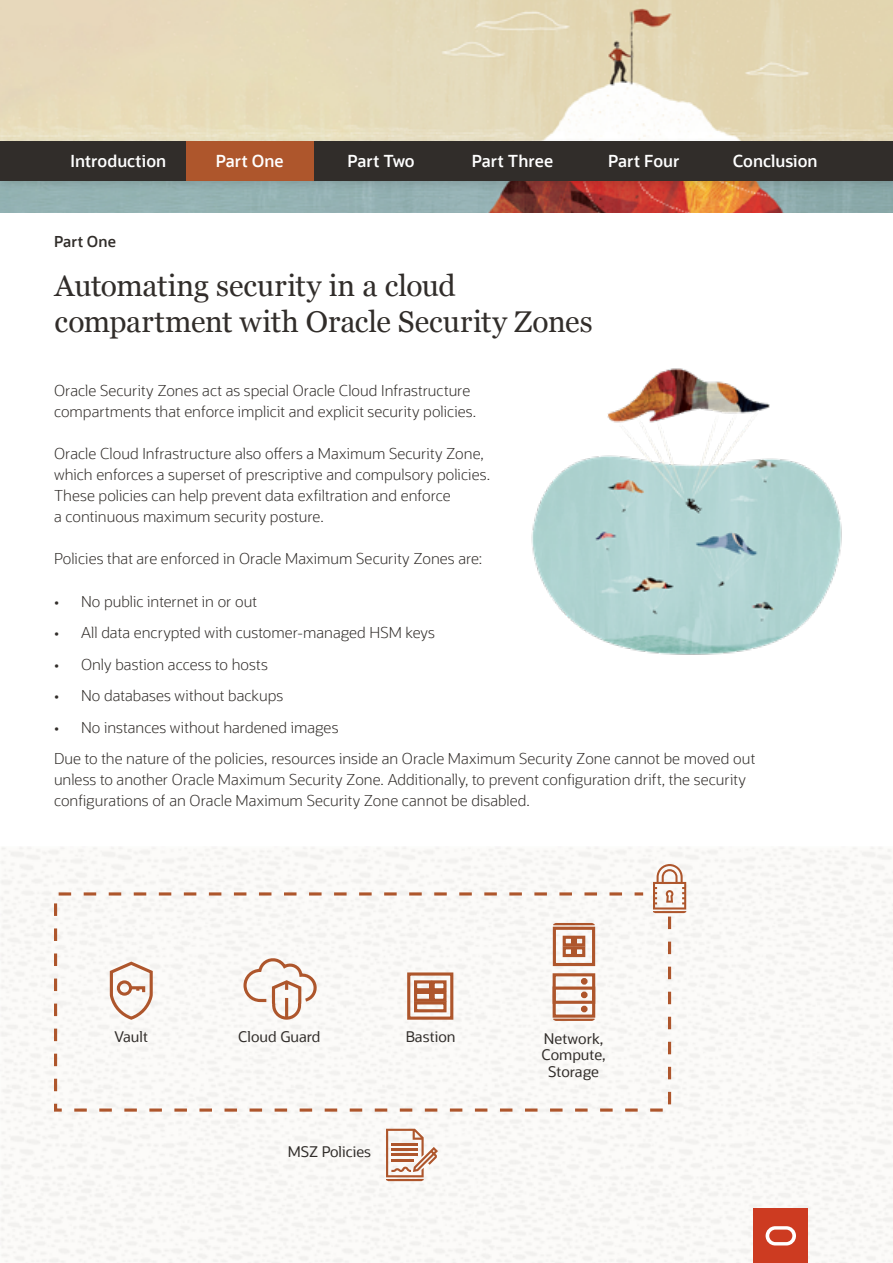
<style>
.page{position:relative;width:893px;height:1263px;background:#fff}
.page>*{position:absolute;margin:0;border:0;box-sizing:border-box;transform-origin:0 0}
.Title_20_24{font:30px/36px "Georgia";letter-spacing:-.005em;color:#312d2a}
.Body_10_14{font:600 16.5px "Oracle Sans";color:#fff}
.Body_10_14-2{font:300 15px/21px "Oracle Sans";letter-spacing:.005em;color:#312d2a}
.Title_20_24-2{font:600 15px "Oracle Sans";letter-spacing:.005em;color:#312d2a}
.t1{font:14.55px/16.6px "Oracle Sans";color:#312d2a;text-align:center}
</style>
<div class="page">
<img style="left:0;top:0;width:893px;height:213px">
<img style="left:0;top:847px;width:893px;height:416px">
<svg style="left:54px;top:891px;width:619px;height:222px"></svg>
<svg style="left:653px;top:864px;width:33px;height:49px"></svg>
<svg style="left:386px;top:1129px;width:52px;height:52px"></svg>
<div style="left:553px;top:973px;width:42px;height:45px;border:3px solid #ae562c"></div>
<div style="left:553px;top:986px;width:42px;height:18px;border:3px solid #ae562c"></div>
<div style="left:581px;top:978px;width:7px;height:7px;border:3px solid #ae562c;border-radius:50%"></div>
<div style="left:581px;top:991px;width:7px;height:7px;border:3px solid #ae562c;border-radius:50%"></div>
<div style="left:581px;top:1006px;width:7px;height:6px;border:3px solid #ae562c;border-radius:50%"></div>
<svg style="left:553px;top:1018px;width:42px;height:3px"></svg>
<div style="left:553px;top:927px;width:42px;height:39px;border:3px solid #ae562c"></div>
<div style="left:563px;top:936px;width:11px;height:10px;border:3px solid #ae562c"></div>
<div style="left:563px;top:946px;width:11px;height:11px;border:3px solid #ae562c"></div>
<div style="left:574px;top:936px;width:11px;height:10px;border:3px solid #ae562c"></div>
<div style="left:574px;top:946px;width:11px;height:11px;border:3px solid #ae562c"></div>
<svg style="left:553px;top:923px;width:42px;height:2px"></svg>
<svg style="left:108px;top:959px;width:47px;height:62px"></svg>
<svg style="left:242px;top:923px;width:77px;height:99px"></svg>
<div style="left:407px;top:972px;width:46px;height:48px;border:3px solid #ae562c"></div>
<div style="left:414px;top:1001px;width:33px;height:11px;border:3px solid #ae562c"></div>
<div style="left:432px;top:991px;width:15px;height:11px;border:3px solid #ae562c"></div>
<div style="left:432px;top:980px;width:15px;height:11px;border:3px solid #ae562c"></div>
<div style="left:414px;top:991px;width:18px;height:11px;border:3px solid #ae562c"></div>
<div style="left:414px;top:980px;width:18px;height:11px;border:3px solid #ae562c"></div>
<img style="left:531px;top:368px;width:311px;height:287px">
<div style="left:754px;top:1209px;width:54px;height:54px;background:#cd3b21"></div>
<svg style="left:766px;top:1226px;width:30px;height:19px"></svg>
<div style="left:0;top:137px;width:893px;height:55px;background:#000;opacity:.12"></div>
<div style="left:0;top:141px;width:893px;height:39px;background:#312d2a"></div>
<div style="left:186px;top:141px;width:127px;height:39px;background:#ae562c"></div>
<p class="Body_10_14" style="left:70px;top:151px;width:97px">Introduction</p>
<p class="Body_10_14" style="left:216px;top:151px;width:69px">Part One</p>
<p class="Body_10_14" style="left:347px;top:151px;width:69px">Part Two</p>
<p class="Body_10_14" style="left:472px;top:151px;width:83px">Part Three</p>
<p class="Body_10_14" style="left:608px;top:151px;width:73px">Part Four</p>
<p class="Body_10_14" style="left:733px;top:151px;width:86px">Conclusion</p>
<p class="Title_20_24-2" style="left:54px;top:232px;width:64px">Part One</p>
<p class="Title_20_24" style="left:55px;top:266px;width:540px">Automating security in a cloud compartment with Oracle Security Zones</p>
<p class="Body_10_14-2" style="left:54px;top:380px;width:424px">Oracle Security Zones act as special Oracle Cloud Infrastructure compartments that enforce implicit and explicit security policies.</p>
<p class="Body_10_14-2" style="left:54px;top:443px;width:438px">Oracle Cloud Infrastructure also offers a Maximum Security Zone, which enforces a superset of prescriptive and compulsory policies.<br>These policies can help prevent data exfiltration and enforce<br>a continuous maximum security posture.</p>
<p class="Body_10_14-2" style="left:54px;top:549px;width:430px">Policies that are enforced in Oracle Maximum Security Zones are:</p>
<p class="Body_10_14-2" style="left:54px;top:591px;width:205px">• No public internet in or out</p>
<p class="Body_10_14-2" style="left:54px;top:622px;width:382px">• All data encrypted with customer-managed HSM keys</p>
<p class="Body_10_14-2" style="left:54px;top:654px;width:215px">• Only bastion access to hosts</p>
<p class="Body_10_14-2" style="left:54px;top:685px;width:231px">• No databases without backups</p>
<p class="Body_10_14-2" style="left:54px;top:717px;width:286px">• No instances without hardened images</p>
<p class="Body_10_14-2" style="left:54px;top:748px;width:703px">Due to the nature of the policies, resources inside an Oracle Maximum Security Zone cannot be moved out unless to another Oracle Maximum Security Zone. Additionally, to prevent configuration drift, the security configurations of an Oracle Maximum Security Zone cannot be disabled.</p>
<p class="t1" style="left:114px;top:1029px;width:35px">Vault</p>
<p class="t1" style="left:238px;top:1029px;width:84px">Cloud Guard</p>
<p class="t1" style="left:406px;top:1029px;width:51px">Bastion</p>
<p class="t1" style="left:288px;top:1143px;width:85px">MSZ Policies</p>
<p class="t1" style="left:541px;top:1030px;width:66px">Network,<br>Compute,<br>Storage</p>
</div>
